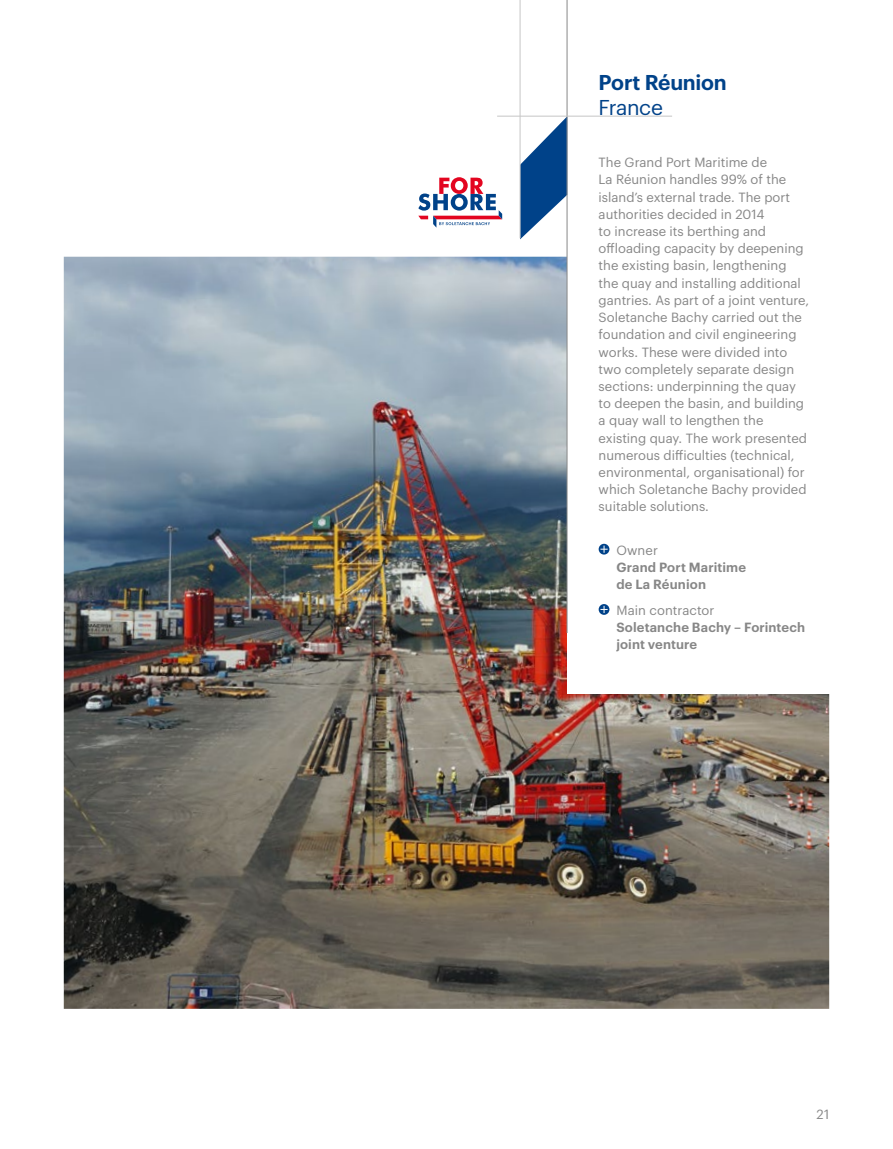
<style>
.page{position:relative;width:893px;height:1149px;background:#fff}
.page>*{position:absolute;margin:0;border:0;box-sizing:border-box;transform-origin:0 0}
.t1{font:600 21px "Graphik";letter-spacing:-.015em;color:#004289}
.t2{font:21px "Graphik";letter-spacing:-.02em;color:#004289}
.t3{font:13.05px/17.2px "Graphik";color:#878787}
.t4{font:600 13.05px/17.2px "Graphik";letter-spacing:.01em;color:#878787}
</style>
<div class="page">
<img style="left:64px;top:256px;width:765px;height:752px">
<div style="left:567px;top:37px;width:326px;height:656px;background:#fff"></div>
<svg style="left:599px;top:543px;width:10px;height:11px"></svg>
<svg style="left:600px;top:545px;width:8px;height:7px"></svg>
<svg style="left:599px;top:604px;width:10px;height:10px"></svg>
<svg style="left:600px;top:605px;width:8px;height:8px"></svg>
<svg style="left:520px;top:117px;width:47px;height:122px"></svg>
<hr style="left:567px;top:0;width:1px;height:632px;background:#878787">
<hr style="left:520px;top:0;width:1px;height:238px;background:#c6c6c6">
<hr style="left:497px;top:116px;width:175px;height:1px;background:#c6c6c6">
<svg style="left:418px;top:177px;width:84px;height:50px"></svg>
<h1 class="t1" style="left:599px;top:66px;width:130px">Port Réunion</h1>
<h1 class="t2" style="left:599px;top:92px;width:66px">France</h1>
<p class="t3" style="left:599px;top:153px;width:212px">The Grand Port Maritime de<br>La Réunion handles 99% of the island’s external trade. The port authorities decided in 2014<br>to increase its berthing and offloading capacity by deepening the existing basin, lengthening the quay and installing additional gantries. As part of a joint venture,<br>Soletanche Bachy carried out the foundation and civil engineering works. These were divided into two completely separate design sections: underpinning the quay to deepen the basin, and building a quay wall to lengthen the existing quay. The work presented numerous difficulties (technical, environmental, organisational) for which Soletanche Bachy provided suitable solutions.</p>
<p class="t3" style="left:616px;top:540px;width:43px">Owner</p>
<p class="t4" style="left:616px;top:557px;width:131px">Grand Port Maritime de La Réunion</p>
<p class="t3" style="left:616px;top:600px;width:100px">Main contractor</p>
<p class="t4" style="left:616px;top:617px;width:190px">Soletanche Bachy – Forintech joint venture</p>
<p class="t3" style="left:816px;top:1104px;width:14px">21</p>
</div>
